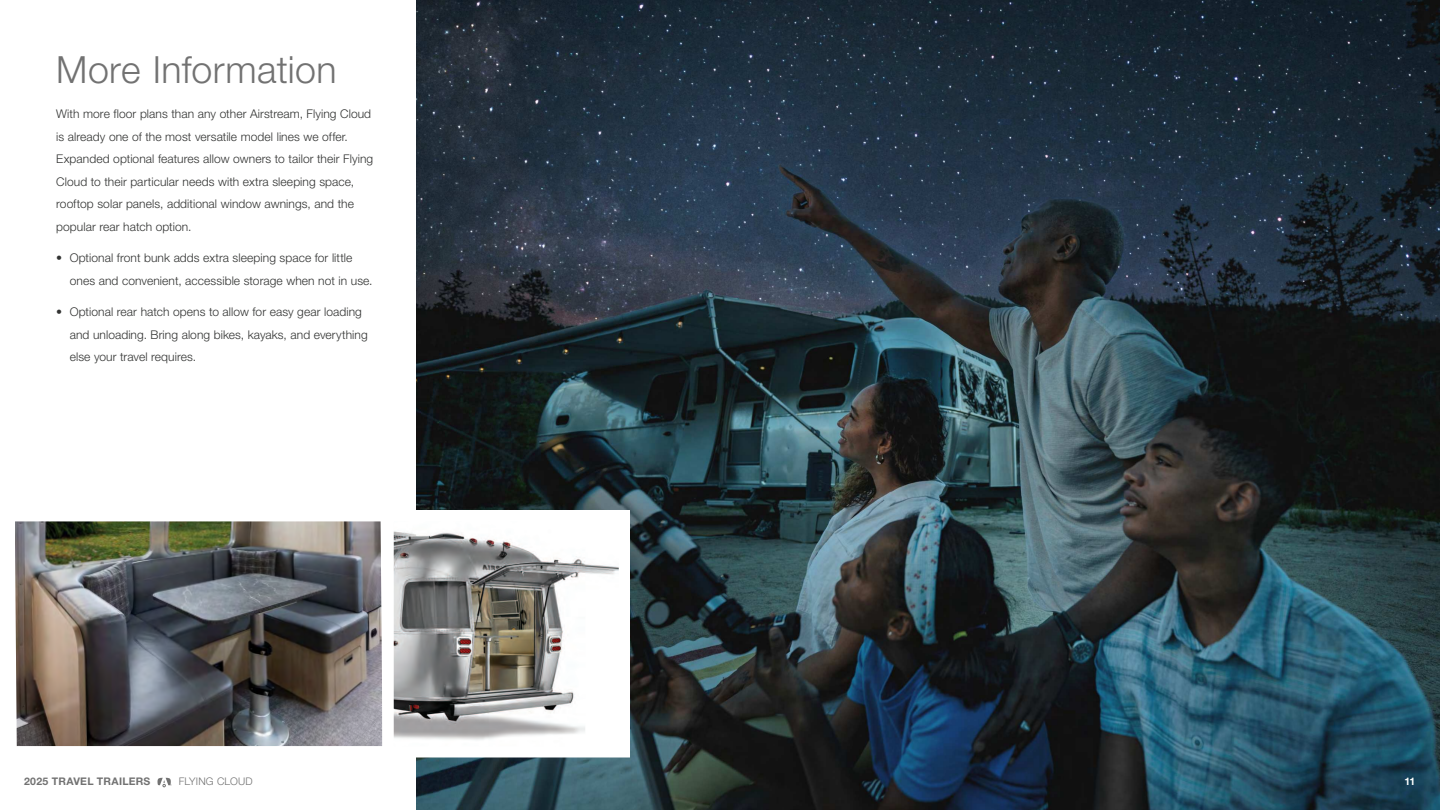
<style>
.page{position:relative;width:1440px;height:810px;background:#fff}
.page>*{position:absolute;margin:0;border:0;box-sizing:border-box;transform-origin:0 0}
.t1{font:300 37.5px "Helvetica Neue LT Std";letter-spacing:.01em;color:#727272}
.t2{font:300 12px/22.5px "Helvetica Neue LT Std";letter-spacing:.005em;color:#323332}
.t3{font:700 10.5px "Helvetica Neue LT Std";letter-spacing:.025em;color:#727272}
.t4{font:300 10.5px "Helvetica Neue LT Std";letter-spacing:.015em;color:#727272}
.t5{font:700 10.5px "Helvetica Neue LT Std";color:#fff}
</style>
<div class="page">
<svg style="left:158px;top:778px;width:14px;height:9px"></svg>
<img style="left:416px;top:0;width:1024px;height:810px">
<img style="left:15px;top:521px;width:362px;height:226px">
<svg style="left:377px;top:504px;width:259px;height:259px"></svg>
<h1 class="t1" style="left:56px;top:56px;width:282px">More Information</h1>
<p class="t2" style="left:56px;top:104px;width:318px">With more floor plans than any other Airstream, Flying Cloud is already one of the most versatile model lines we offer.<br>Expanded optional features allow owners to tailor their Flying Cloud to their particular needs with extra sleeping space, rooftop solar panels, additional window awnings, and the popular rear hatch option.</p>
<p class="t2" style="left:70px;top:248px;width:304px;text-indent:-14px">• Optional front bunk adds extra sleeping space for little ones and convenient, accessible storage when not in use.</p>
<p class="t2" style="left:70px;top:302px;width:299px;text-indent:-14px">• Optional rear hatch opens to allow for easy gear loading and unloading. Bring along bikes, kayaks, and everything else your travel requires.</p>
<p class="t3" style="left:24px;top:778px;width:128px">2025 TRAVEL TRAILERS</p>
<p class="t4" style="left:179px;top:778px;width:75px">FLYING CLOUD</p>
<p class="t5" style="left:1404px;top:778px;width:13px">11</p>
</div>
